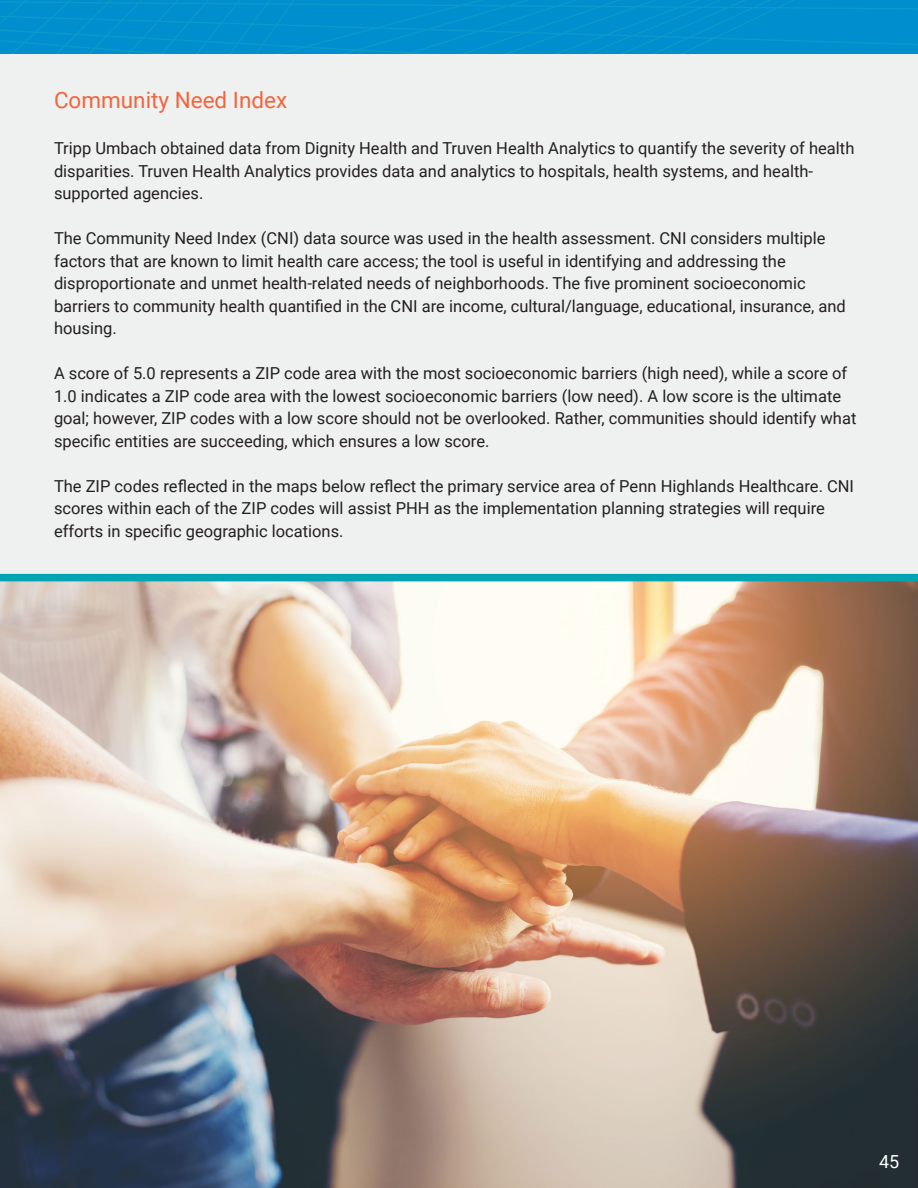
<style>
.page{position:relative;width:918px;height:1188px;background:#eff0f0}
.page>*{position:absolute;margin:0;border:0;box-sizing:border-box;transform-origin:0 0}
.t1{font:22.5px "Roboto";color:#f2653c}
.t2{font:18px "Roboto";color:#fff}
.t3{font:16.5px/22.5px "Roboto";color:#231f20}
</style>
<div class="page">
<img style="left:0;top:0;width:918px;height:54px">
<img style="left:0;top:581px;width:918px;height:607px">
<div style="left:0;top:574px;width:918px;height:7px;background:#00a4b3"></div>
<p class="t1" style="left:54px;top:84px;width:235px">Community Need Index</p>
<p class="t3" style="left:54px;top:136px;width:802px">Tripp Umbach obtained data from Dignity Health and Truven Health Analytics to quantify the severity of health disparities. Truven Health Analytics provides data and analytics to hospitals, health systems, and health&shy;supported agencies.</p>
<p class="t3" style="left:54px;top:226px;width:793px">The Community Need Index (CNI) data source was used in the health assessment. CNI considers multiple factors that are known to limit health care access; the tool is useful in identifying and addressing the disproportionate and unmet health-related needs of neighborhoods. The five prominent socioeconomic barriers to community health quantified in the CNI are income, cultural/language, educational, insurance, and housing.</p>
<p class="t3" style="left:54px;top:361px;width:804px">A score of 5.0 represents a ZIP code area with the most socioeconomic barriers (high need), while a score of 1.0 indicates a ZIP code area with the lowest socioeconomic barriers (low need). A low score is the ultimate goal; however, ZIP codes with a low score should not be overlooked. Rather, communities should identify what specific entities are succeeding, which ensures a low score.</p>
<p class="t3" style="left:54px;top:474px;width:802px">The ZIP codes reflected in the maps below reflect the primary service area of Penn Highlands Healthcare. CNI scores within each of the ZIP codes will assist PHH as the implementation planning strategies will require efforts in specific geographic locations.</p>
<p class="t2" style="left:879px;top:1149px;width:22px">45</p>
</div>
